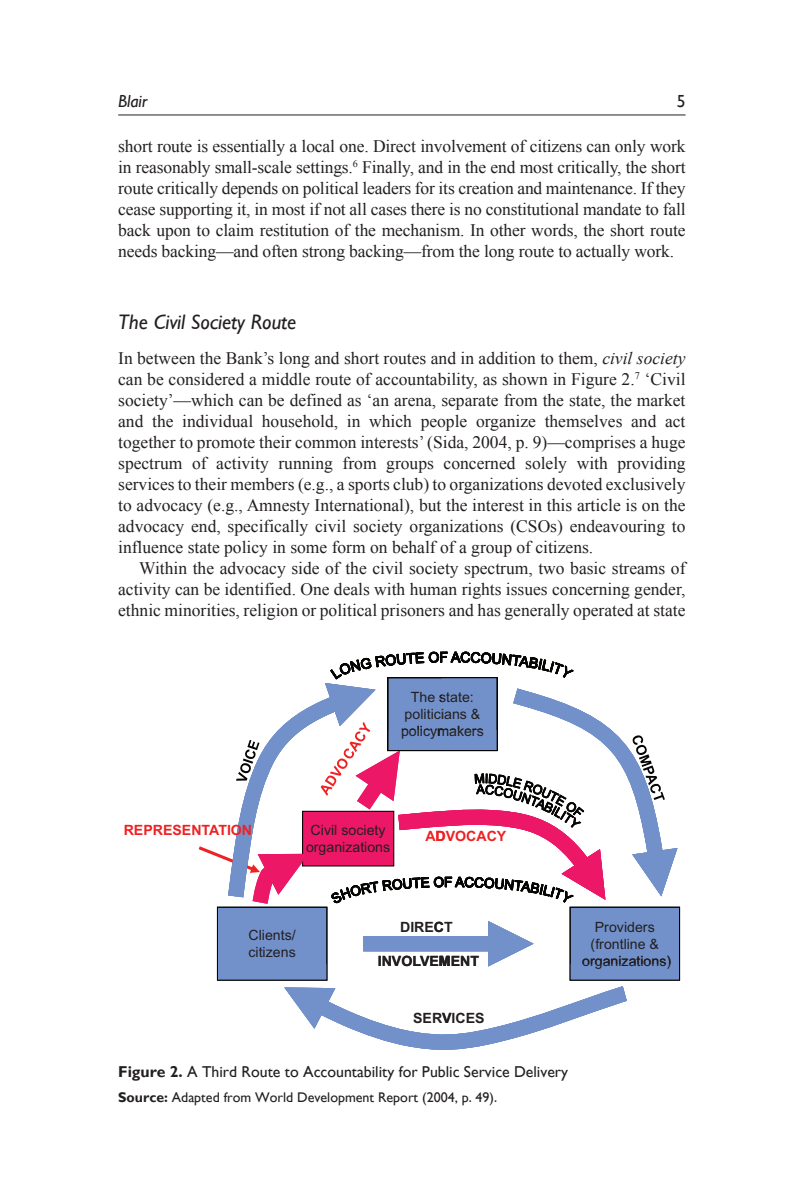
<style>
.page{position:relative;width:788px;height:1197px;background:#fff}
.page>*{position:absolute;margin:0;border:0;box-sizing:border-box;transform-origin:0 0}
.t1{font:italic 21px "Gill Sans";color:#231f20}
.t2{font:17.5px/21px "Times New Roman";color:#231f20;text-align:justify}
.t3{font:italic 17.5px "Gill Sans";color:#231f20}
.t4{font:17.5px "Gill Sans";color:#231f20}
.t5{font:15.75px "Gill Sans";color:#231f20}
.t6{font:14.17px/17px "Arial";color:#231f20;text-align:center}
.t7{font:700 14.17px "Arial";color:#231f20}
.t8{font:700 14.17px "Arial";color:#ee2123}
.t9{font:14px "Gill Sans";color:#231f20}
.s1{font-style:italic}
.s2{font-weight:700}
</style>
<div class="page">
<hr style="left:118px;top:115px;width:567px;height:1px;background:#231f20">
<svg style="left:199px;top:652px;width:481px;height:398px"></svg>
<p class="t3" style="left:118px;top:91px;width:31px">Blair</p>
<p class="t4" style="left:676px;top:91px;width:10px">5</p>
<p class="t2" style="left:118px;top:136px;width:569px">short route is essentially a local one. Direct involvement of citizens can only work in reasonably small-scale settings.<sup>6</sup> Finally, and in the end most critically, the short route critically depends on political leaders for its creation and maintenance. If they cease supporting it, in most if not all cases there is no constitutional mandate to fall back upon to claim restitution of the mechanism. In other words, the short route needs backing—and often strong backing—from the long route to actually work.</p>
<p class="t1" style="left:118px;top:310px;width:180px">The Civil Society Route</p>
<p class="t2" style="left:118px;top:347px;width:569px">In between the Bank’s long and short routes and in addition to them, <span class="s1">civil society </span>can be considered a middle route of accountability, as shown in Figure 2.<sup>7</sup> ‘Civil society’—which can be defined as ‘an arena, separate from the state, the market and the individual household, in which people organize themselves and act together to promote their common interests’ (Sida, 2004, p. 9)—comprises a huge spectrum of activity running from groups concerned solely with providing services to their members (e.g., a sports club) to organizations devoted exclusively to advocacy (e.g., Amnesty International), but the interest in this article is on the advocacy end, specifically civil society organizations (CSOs) endeavouring to influence state policy in some form on behalf of a group of citizens.</p>
<p class="t2" style="left:118px;top:557px;width:569px;text-indent:21px">Within the advocacy side of the civil society spectrum, two basic streams of activity can be identified. One deals with human rights issues concerning gender, ethnic minorities, religion or political prisoners and has generally operated at state</p>
<p class="t6" style="left:401px;top:689px;width:84px">The state: politicians &amp; policymakers</p>
<p class="t8" style="left:124px;top:820px;width:130px">REPRESENTATION</p>
<p class="t6" style="left:306px;top:822px;width:86px">Civil society organizations</p>
<p class="t8" style="left:425px;top:827px;width:82px">ADVOCACY</p>
<p class="t6" style="left:248px;top:927px;width:49px;text-align:left">Clients/ citizens</p>
<p class="t7" style="left:400px;top:918px;width:54px">DIRECT</p>
<p class="t7" style="left:378px;top:952px;width:103px">INVOLVEMENT</p>
<p class="t6" style="left:582px;top:919px;width:90px">Providers (frontline &amp; organizations)</p>
<p class="t7" style="left:413px;top:1009px;width:73px">SERVICES</p>
<p class="t5" style="left:118px;top:1063px;width:451px"><span class="s2">Figure 2.</span> A Third Route to Accountability for Public Service Delivery</p>
<p class="t9" style="left:118px;top:1089px;width:380px"><span class="s2">Source:</span> Adapted from World Development Report (2004, p. 49).</p>
</div>
